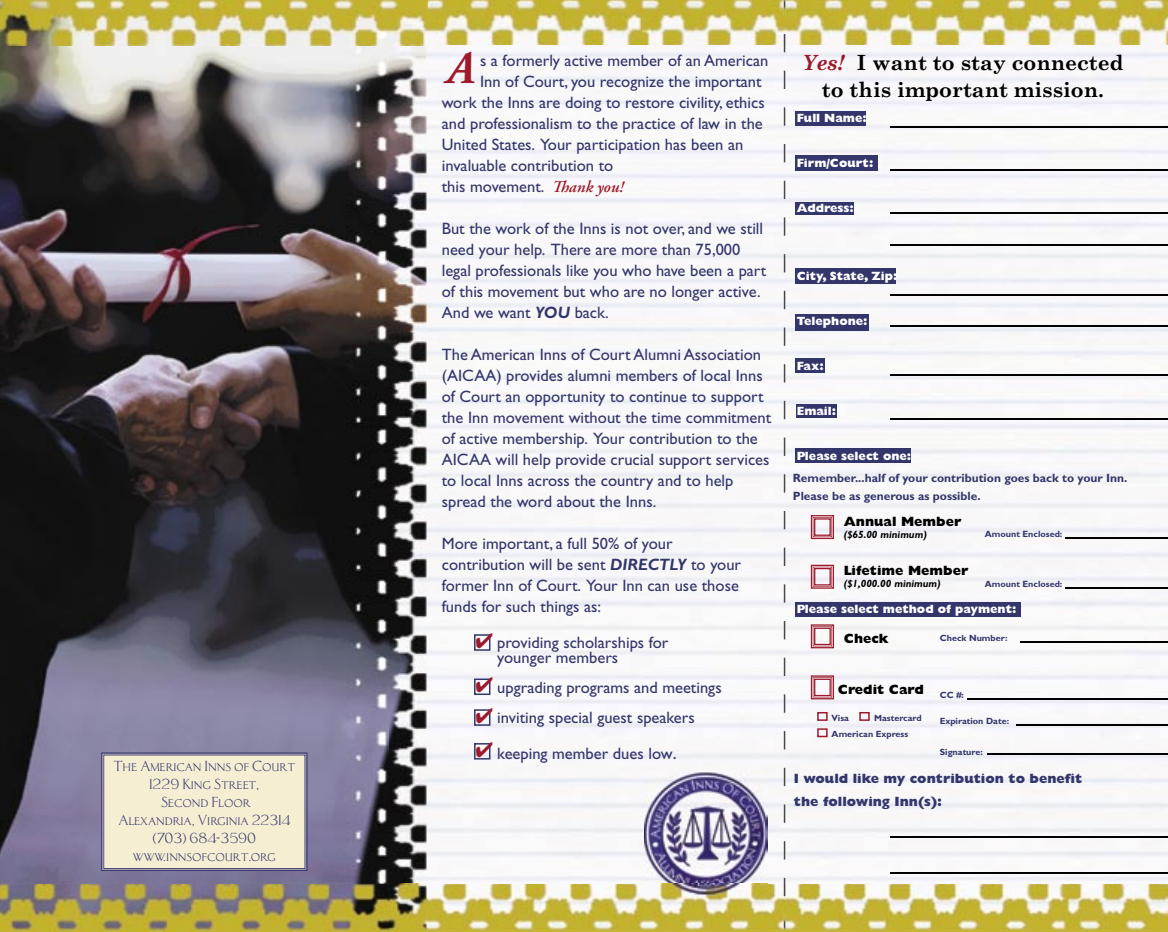
<style>
.page{position:relative;width:1168px;height:932px;background:#fff}
.page>*{position:absolute;margin:0;border:0;box-sizing:border-box;transform-origin:0 0}
.t1{font:italic 700 46.35px "Adobe Garamond Pro";color:#9c1a2b}
.t2{font:700 21px/27px "Century Schoolbook";color:#000;text-align:center}
.t3{font:16.5px/21px "Gill Sans";color:#33366b}
.t4{font:15px/18px "AT Classic Roman";color:#33366b;text-align:center}
.t5{font:800 13.5px/22.5px "Gill Sans";color:#33366b}
.t6{font:800 13.5px "Gill Sans";color:#000}
.t7{font:800 12px "Gill Sans";color:#fff}
.t8{font:700 12px/18px "Gill Sans";color:#33366b}
.t9{font:italic 700 10.5px "Gill Sans";color:#000}
.t10{font:700 9px/16.6px "Gill Sans";color:#33366b}
.s1{font-style:italic;color:#9c1a2b}
.s2{font-family:"Adobe Garamond Pro";font-weight:600;font-style:italic;color:#9c1a2b}
.s3{font-weight:700;font-style:italic}
.s4{font-size:18px}
</style>
<div class="page">
<img style="left:427px;top:0;width:741px;height:778px">
<img style="left:768px;top:778px;width:400px;height:105px">
<img style="left:0;top:0;width:427px;height:883px">
<img style="left:93px;top:272px;width:56px;height:13px">
<svg style="left:784px;top:841px;width:1px;height:18px"></svg>
<svg style="left:784px;top:804px;width:1px;height:18px"></svg>
<svg style="left:784px;top:767px;width:1px;height:19px"></svg>
<svg style="left:784px;top:731px;width:1px;height:18px"></svg>
<svg style="left:784px;top:694px;width:1px;height:18px"></svg>
<svg style="left:784px;top:657px;width:1px;height:19px"></svg>
<svg style="left:784px;top:621px;width:1px;height:18px"></svg>
<svg style="left:784px;top:584px;width:1px;height:18px"></svg>
<svg style="left:784px;top:547px;width:1px;height:19px"></svg>
<svg style="left:784px;top:511px;width:1px;height:18px"></svg>
<svg style="left:784px;top:474px;width:1px;height:18px"></svg>
<svg style="left:784px;top:437px;width:1px;height:19px"></svg>
<svg style="left:784px;top:401px;width:1px;height:18px"></svg>
<svg style="left:784px;top:364px;width:1px;height:18px"></svg>
<svg style="left:784px;top:327px;width:1px;height:19px"></svg>
<svg style="left:784px;top:291px;width:1px;height:18px"></svg>
<svg style="left:784px;top:254px;width:1px;height:18px"></svg>
<svg style="left:784px;top:217px;width:1px;height:19px"></svg>
<svg style="left:784px;top:181px;width:1px;height:18px"></svg>
<svg style="left:784px;top:144px;width:1px;height:18px"></svg>
<svg style="left:784px;top:107px;width:1px;height:19px"></svg>
<svg style="left:784px;top:71px;width:1px;height:18px"></svg>
<img style="left:784px;top:0;width:1px;height:45px">
<img style="left:0;top:883px;width:1168px;height:49px">
<img style="left:389px;top:883px;width:38px;height:47px">
<img style="left:784px;top:883px;width:1px;height:49px">
<hr style="left:890px;top:126px;width:278px;height:1px;background:#000">
<div style="left:795px;top:111px;width:71px;height:15px;background:#33366b"></div>
<div style="left:795px;top:155px;width:82px;height:16px;background:#33366b"></div>
<div style="left:795px;top:202px;width:59px;height:13px;background:#33366b"></div>
<div style="left:795px;top:268px;width:101px;height:15px;background:#33366b"></div>
<div style="left:795px;top:314px;width:74px;height:16px;background:#33366b"></div>
<div style="left:795px;top:358px;width:30px;height:15px;background:#33366b"></div>
<div style="left:795px;top:404px;width:41px;height:13px;background:#33366b"></div>
<div style="left:795px;top:448px;width:116px;height:15px;background:#33366b"></div>
<hr style="left:890px;top:212px;width:278px;height:2px;background:#000">
<hr style="left:890px;top:244px;width:278px;height:2px;background:#000">
<hr style="left:890px;top:294px;width:278px;height:2px;background:#000">
<hr style="left:890px;top:326px;width:278px;height:1px;background:#000">
<hr style="left:890px;top:374px;width:278px;height:1px;background:#000">
<hr style="left:890px;top:418px;width:278px;height:1px;background:#000">
<hr style="left:890px;top:836px;width:278px;height:1px;background:#000">
<hr style="left:890px;top:872px;width:278px;height:1px;background:#000">
<svg style="left:811px;top:515px;width:23px;height:24px"></svg>
<svg style="left:811px;top:564px;width:23px;height:24px"></svg>
<hr style="left:1065px;top:537px;width:103px;height:2px;background:#000">
<hr style="left:1065px;top:587px;width:103px;height:1px;background:#000">
<hr style="left:890px;top:169px;width:278px;height:1px;background:#000">
<img style="left:644px;top:771px;width:124px;height:124px">
<svg style="left:101px;top:752px;width:206px;height:119px;background:#eae3cc"></svg>
<div style="left:796px;top:601px;width:225px;height:15px;background:#33366b"></div>
<svg style="left:811px;top:624px;width:23px;height:24px"></svg>
<hr style="left:1020px;top:640px;width:148px;height:2px;background:#000">
<svg style="left:811px;top:675px;width:23px;height:24px"></svg>
<svg style="left:817px;top:712px;width:10px;height:8px"></svg>
<hr style="left:967px;top:698px;width:201px;height:1px;background:#000">
<svg style="left:859px;top:712px;width:11px;height:8px"></svg>
<svg style="left:817px;top:728px;width:10px;height:9px"></svg>
<hr style="left:1016px;top:724px;width:152px;height:1px;background:#000">
<hr style="left:987px;top:753px;width:181px;height:1px;background:#000">
<svg style="left:474px;top:633px;width:18px;height:62px"></svg>
<svg style="left:474px;top:708px;width:18px;height:51px"></svg>
<p class="t4" style="left:113px;top:756px;width:183px">The American Inns of Court<br>1229 King Street,<br>Second Floor<br>Alexandria, Virginia 22314 (703) 684-3590 www.innsofcourt.org</p>
<h1 class="t1" style="left:447px;top:41px;width:29px">A</h1>
<p class="t2" style="left:802px;top:48px;width:323px"><span class="s1">Yes!</span> I want to stay connected to this important mission.</p>
<p class="t7" style="left:797px;top:111px;width:72px">Full Name:</p>
<p class="t7" style="left:797px;top:156px;width:78px">Firm/Court:</p>
<p class="t7" style="left:797px;top:201px;width:59px">Address:</p>
<p class="t3" style="left:480px;top:50px;width:290px">s a formerly active member of an American</p>
<p class="t3" style="left:480px;top:71px;width:283px">Inn of Court, you recognize the important</p>
<p class="t3" style="left:442px;top:92px;width:324px">work the Inns are doing to restore civility, ethics</p>
<p class="t3" style="left:442px;top:113px;width:323px">and professionalism to the practice of law in the</p>
<p class="t3" style="left:442px;top:134px;width:303px">United States. Your participation has been an</p>
<p class="t3" style="left:442px;top:155px;width:173px">invaluable contribution to</p>
<p class="t3" style="left:442px;top:176px;width:183px">this movement. <span class="s2">Thank you!</span></p>
<p class="t3" style="left:442px;top:218px;width:326px">But the work of the Inns is not over, and we still need your help. There are more than 75,000 legal professionals like you who have been a part of this movement but who are no longer active.<br>And we want <span class="s3">YOU</span> back.</p>
<p class="t3" style="left:442px;top:344px;width:331px">The American Inns of Court Alumni Association (AICAA) provides alumni members of local Inns of Court an opportunity to continue to support the Inn movement without the time commitment of active membership. Your contribution to the AICAA will help provide crucial support services to local Inns across the country and to help spread the word about the Inns.</p>
<p class="t3" style="left:442px;top:533px;width:301px">More important, a full 50% of your contribution will be sent <span class="s3">DIRECTLY</span> to your former Inn of Court. Your Inn can use those funds for such things as:</p>
<p class="t3" style="left:497px;top:635px;width:173px;line-height:15px">providing scholarships for younger members</p>
<p class="t3" style="left:497px;top:672px;width:226px;line-height:30px">upgrading programs and meetings inviting special guest speakers</p>
<p class="t3" style="left:497px;top:743px;width:181px">keeping member dues low<span class="s4">.</span></p>
<p class="t7" style="left:797px;top:269px;width:102px">City, State, Zip:</p>
<p class="t7" style="left:797px;top:314px;width:72px">Telephone:</p>
<p class="t7" style="left:797px;top:359px;width:29px">Fax:</p>
<p class="t7" style="left:797px;top:404px;width:41px">Email:</p>
<p class="t7" style="left:797px;top:449px;width:116px">Please select one:</p>
<p class="t8" style="left:793px;top:469px;width:336px">Remember...half of your contribution goes back to your Inn.<br>Please be as generous as possible.</p>
<p class="t10" style="left:985px;top:526px;width:79px">Amount Enclosed:</p>
<p class="t6" style="left:844px;top:513px;width:119px">Annual Member</p>
<p class="t9" style="left:844px;top:528px;width:85px">($65.00 minimum)</p>
<p class="t6" style="left:844px;top:562px;width:126px">Lifetime Member</p>
<p class="t9" style="left:844px;top:577px;width:99px">($1,000.00 minimum)</p>
<p class="t10" style="left:985px;top:575px;width:79px">Amount Enclosed:</p>
<p class="t7" style="left:797px;top:602px;width:221px">Please select method of payment:</p>
<p class="t6" style="left:844px;top:630px;width:46px">Check</p>
<p class="t10" style="left:940px;top:629px;width:69px">Check Number:</p>
<p class="t6" style="left:838px;top:681px;width:128px">Credit Card <sub>CC</sub> <sub>#:</sub></p>
<p class="t10" style="left:831px;top:709px;width:19px">Visa</p>
<p class="t10" style="left:831px;top:709px;width:91px;text-indent:43px">Mastercard<br>American Express</p>
<p class="t10" style="left:939px;top:712px;width:71px">Expiration Date:</p>
<p class="t10" style="left:940px;top:743px;width:44px">Signature:</p>
<p class="t5" style="left:794px;top:767px;width:290px">I would like my contribution to benefit the following Inn(s):</p>
</div>
